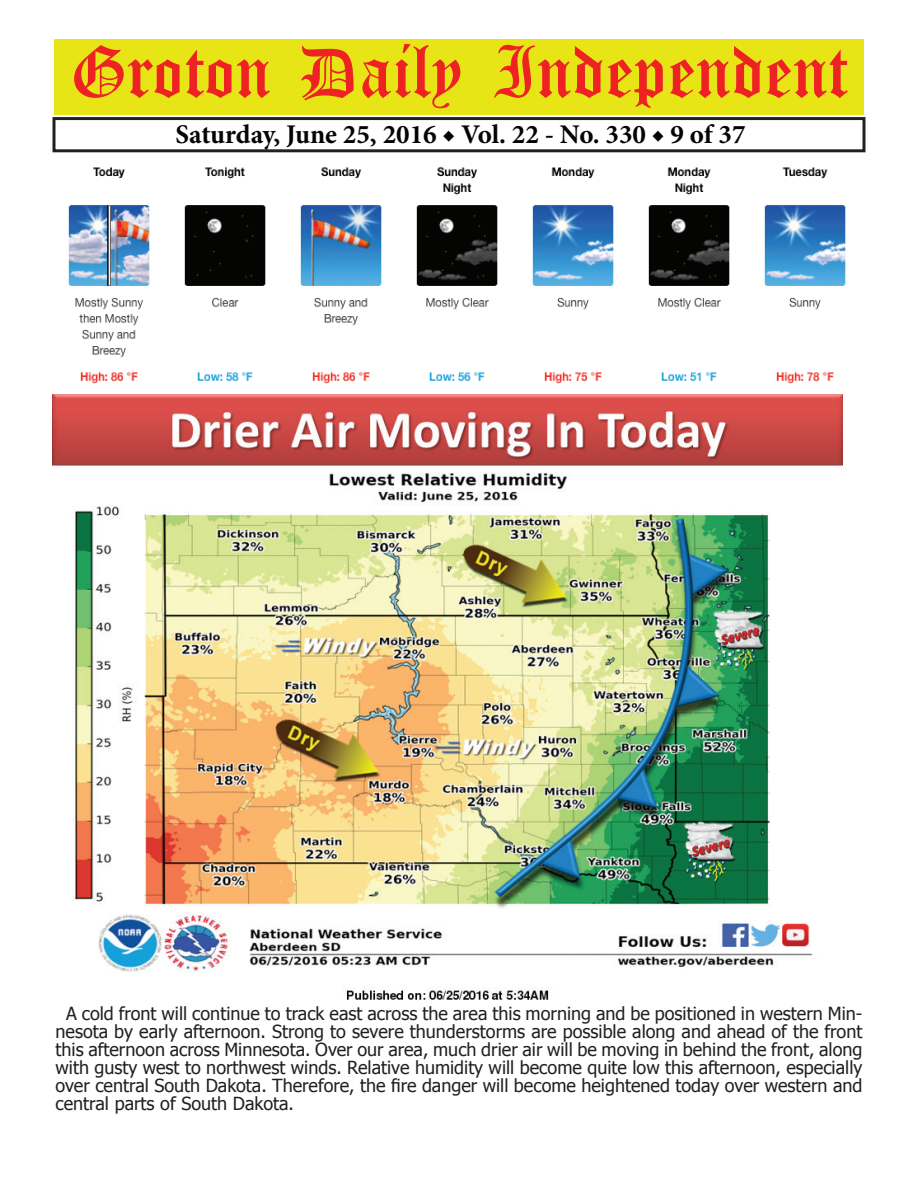
<style>
.page{position:relative;width:918px;height:1188px;background:#fff}
.page>*{position:absolute;margin:0;border:0;box-sizing:border-box;transform-origin:0 0}
.t1{font:54px "Old English Five";color:#ee2123}
.t2{font:700 27px "Minion Pro";color:#040503}
.t3{font:18px/18px "Tahoma";color:#231f20;text-align:justify}
</style>
<div class="page">
<div style="left:52px;top:117px;width:814px;height:35px;border:3px solid #231f20"></div>
<div style="left:54px;top:40px;width:810px;height:75px;background:#e7e515"></div>
<img style="left:52px;top:394px;width:791px;height:606px">
<img style="left:68px;top:166px;width:778px;height:218px">
<h1 class="t1" style="left:70px;top:47px;width:779px">Groton Daily Independent</h1>
<h2 class="t2" style="left:175px;top:116px;width:572px">Saturday, June 25, 2016 ◆ Vol. 22 - No. 330 ◆ 9 of 37</h2>
<p class="t3" style="left:56px;top:1004px;width:808px;text-indent:10px">A cold front will continue to track east across the area this morning and be positioned in western Min&shy;nesota by early afternoon. Strong to severe thunderstorms are possible along and ahead of the front this afternoon across Minnesota. Over our area, much drier air will be moving in behind the front, along with gusty west to northwest winds. Relative humidity will become quite low this afternoon, especially over central South Dakota. Therefore, the fire danger will become heightened today over western and central parts of South Dakota.</p>
</div>
